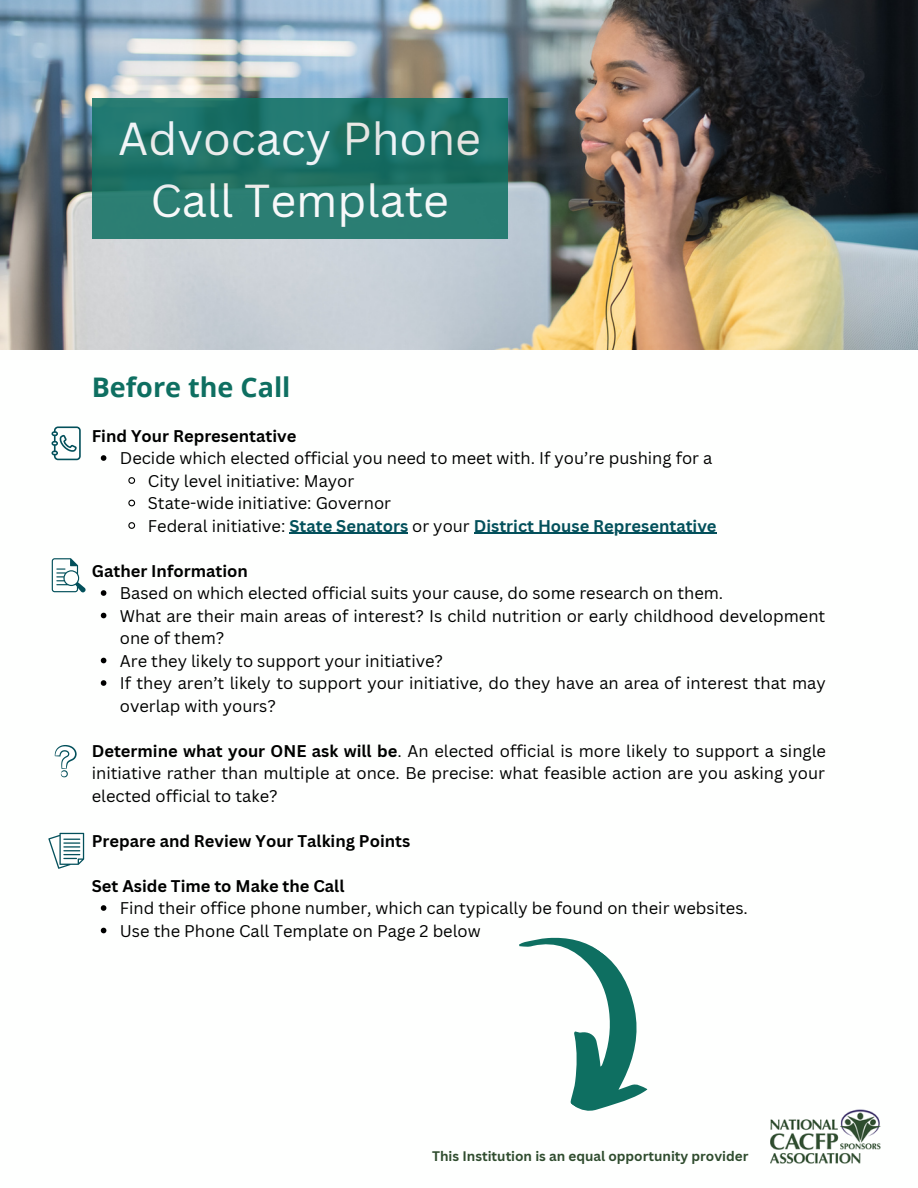
<style>
.page{position:relative;width:918px;height:1188px;background:#fff}
.page>*{position:absolute;margin:0;border:0;box-sizing:border-box;transform-origin:0 0}
.t1{font:45px/61.8px "Canva Sans";color:#fff;text-align:center}
.t2{font:700 27px "Open Sans";color:#0e6f61}
.t3{font:16.5px/22.5px "Canva Sans";color:#000}
.t4{font:700 16.5px "Canva Sans";color:#000}
.t5{font:700 13.5px "Canva Sans";color:#2f4c2e}
.s1{font-weight:700;color:#03505b}
.s2{font-weight:700}
</style>
<div class="page">
<img style="left:0;top:0;width:918px;height:349px">
<svg style="left:92px;top:99px;width:416px;height:140px;background:#22766c"></svg>
<svg style="left:101px;top:455px;width:5px;height:6px"></svg>
<svg style="left:128px;top:477px;width:8px;height:7px"></svg>
<svg style="left:128px;top:499px;width:8px;height:8px"></svg>
<svg style="left:128px;top:522px;width:8px;height:7px"></svg>
<hr style="left:289px;top:533px;width:119px;height:1px;background:#03505b">
<hr style="left:474px;top:533px;width:243px;height:1px;background:#03505b">
<svg style="left:101px;top:590px;width:5px;height:6px"></svg>
<svg style="left:101px;top:613px;width:5px;height:5px"></svg>
<svg style="left:101px;top:658px;width:5px;height:5px"></svg>
<svg style="left:101px;top:680px;width:5px;height:6px"></svg>
<svg style="left:101px;top:905px;width:5px;height:6px"></svg>
<svg style="left:101px;top:928px;width:5px;height:5px"></svg>
<svg style="left:52px;top:426px;width:29px;height:34px"></svg>
<svg style="left:52px;top:558px;width:34px;height:35px"></svg>
<svg style="left:55px;top:745px;width:22px;height:32px"></svg>
<svg style="left:48px;top:833px;width:36px;height:36px"></svg>
<svg style="left:519px;top:937px;width:129px;height:174px"></svg>
<img style="left:771px;top:1109px;width:110px;height:55px">
<h1 class="t1" style="left:118px;top:107px;width:364px">Advocacy Phone<br>Call Template</h1>
<h2 class="t2" style="left:92px;top:369px;width:200px">Before the Call</h2>
<p class="t4" style="left:92px;top:424px;width:206px">Find Your Representative</p>
<p class="t3" style="left:148px;top:447px;width:570px;text-indent:-28px">Decide which elected official you need to meet with. If you’re pushing for a City level initiative: Mayor<br>State-wide initiative: Governor<br>Federal initiative: <span class="s1">State Senators</span> or your <span class="s1">District House Representative</span></p>
<p class="t4" style="left:92px;top:559px;width:158px">Gather Information</p>
<p class="t3" style="left:120px;top:582px;width:707px">Based on which elected official suits your cause, do some research on them.<br>What are their main areas of interest? Is child nutrition or early childhood development one of them?<br>Are they likely to support your initiative?<br>If they aren’t likely to support your initiative, do they have an area of interest that may overlap with yours?</p>
<p class="t3" style="left:92px;top:739px;width:736px;text-align:justify"><span class="s2">Determine what your ONE ask will be</span>. An elected official is more likely to support a single initiative rather than multiple at once. Be precise: what feasible action are you asking your elected official to take?</p>
<p class="t4" style="left:92px;top:829px;width:320px">Prepare and Review Your Talking Points</p>
<p class="t4" style="left:92px;top:874px;width:254px">Set Aside Time to Make the Call</p>
<p class="t3" style="left:120px;top:897px;width:630px">Find their office phone number, which can typically be found on their websites.<br>Use the Phone Call Template on Page 2 below</p>
<p class="t5" style="left:432px;top:1147px;width:318px">This Institution is an equal opportunity provider</p>
</div>
